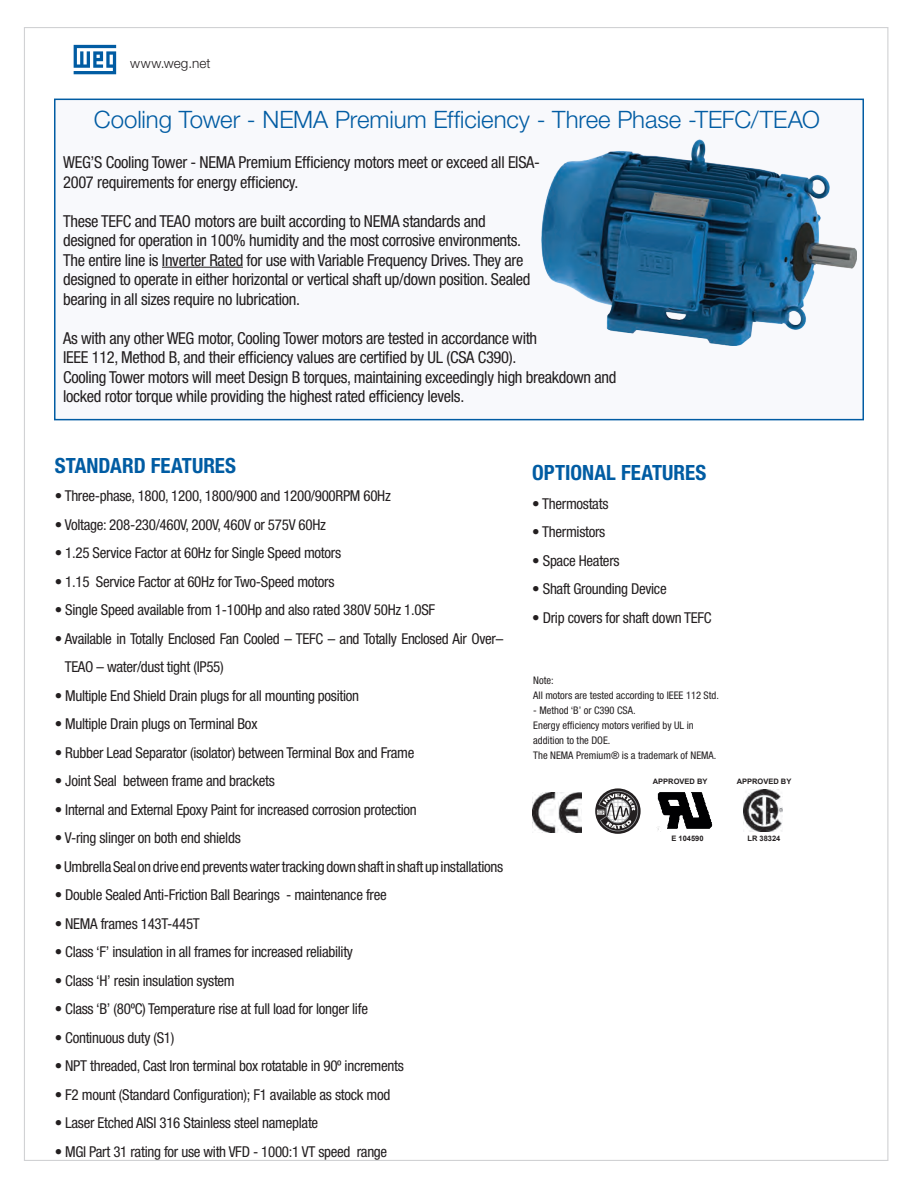
<style>
.page{position:relative;width:918px;height:1188px;background:#fff}
.page>*{position:absolute;margin:0;border:0;box-sizing:border-box;transform-origin:0 0}
.t1{font:300 24px "Helvetica Neue LT Pro";letter-spacing:-.005em;color:#015ca3}
.t2{font:700 condensed 21px "Helvetica Neue LT Pro";color:#015ca3}
.t3{font:condensed 16.5px/19.5px "Helvetica Neue LT Pro";letter-spacing:-.02em;color:#231f20}
.t4{font:condensed 15px/28.5px "Helvetica Neue LT Pro";letter-spacing:-.02em;color:#231f20}
.t5{font:300 13.5px "Helvetica Neue LT Pro";letter-spacing:.015em;color:#231f20}
.t6{font:condensed 10.5px/15px "Helvetica Neue";color:#231f20}
.t7{font:700 7.5px "Arial";color:#231f20}
</style>
<div class="page">
<svg style="left:74px;top:45px;width:42px;height:29px"></svg>
<div style="left:54px;top:99px;width:810px;height:321px;background:#f8f9fc;border:2px solid #015ca3"></div>
<hr style="left:162px;top:267px;width:81px;height:1px;background:#231f20">
<img style="left:743px;top:790px;width:39px;height:42px">
<img style="left:658px;top:792px;width:55px;height:37px">
<svg style="left:595px;top:788px;width:46px;height:46px"></svg>
<svg style="left:597px;top:790px;width:42px;height:42px"></svg>
<div style="left:596px;top:789px;width:44px;height:44px;border:1px solid #231f20;border-radius:50%"></div>
<svg style="left:598px;top:792px;width:39px;height:39px"></svg>
<svg style="left:595px;top:794px;width:40px;height:35px"></svg>
<img style="left:532px;top:792px;width:49px;height:41px">
<img style="left:541px;top:140px;width:316px;height:205px">
<p class="t5" style="left:130px;top:55px;width:82px">www.weg.net</p>
<h1 class="t1" style="left:94px;top:104px;width:728px">Cooling Tower - NEMA Premium Efficiency - Three Phase -TEFC/TEAO</h1>
<p class="t3" style="left:63px;top:152px;width:478px">WEG’S Cooling Tower - NEMA Premium Efficiency motors meet or exceed all EISA-<br>2007 requirements for energy efficiency.</p>
<p class="t3" style="left:63px;top:211px;width:469px">These TEFC and TEAO motors are built according to NEMA standards and designed for operation in 100% humidity and the most corrosive environments.<br>The entire line is Inverter Rated for use with Variable Frequency Drives. They are designed to operate in either horizontal or vertical shaft up/down position. Sealed bearing in all sizes require no lubrication.</p>
<p class="t3" style="left:63px;top:328px;width:555px">As with any other WEG motor, Cooling Tower motors are tested in accordance with<br>IEEE 112, Method B, and their efficiency values are certified by UL (CSA C390).<br>Cooling Tower motors will meet Design B torques, maintaining exceedingly high breakdown and locked rotor torque while providing the highest rated efficiency levels.</p>
<h2 class="t2" style="left:55px;top:453px;width:181px">STANDARD FEATURES</h2>
<p class="t4" style="left:55px;top:482px;width:338px">• Three-phase, 1800, 1200, 1800/900 and 1200/900RPM 60Hz</p>
<p class="t4" style="left:55px;top:510px;width:273px">• Voltage: 208-230/460V, 200V, 460V or 575V 60Hz</p>
<p class="t4" style="left:55px;top:539px;width:288px">• 1.25 Service Factor at 60Hz for Single Speed motors</p>
<p class="t4" style="left:55px;top:567px;width:281px">• 1.15 Service Factor at 60Hz for Two-Speed motors</p>
<p class="t4" style="left:55px;top:596px;width:382px">• Single Speed available from 1-100Hp and also rated 380V 50Hz 1.0SF</p>
<p class="t4" style="left:65px;top:624px;width:440px;text-indent:-10px">• Available in Totally Enclosed Fan Cooled – TEFC – and Totally Enclosed Air Over–<br>TEAO – water/dust tight (IP55)</p>
<p class="t4" style="left:55px;top:681px;width:306px">• Multiple End Shield Drain plugs for all mounting position</p>
<p class="t4" style="left:55px;top:710px;width:204px">• Multiple Drain plugs on Terminal Box</p>
<p class="t4" style="left:55px;top:738px;width:361px">• Rubber Lead Separator (isolator) between Terminal Box and Frame</p>
<p class="t4" style="left:55px;top:767px;width:222px">• Joint Seal between frame and brackets</p>
<p class="t4" style="left:55px;top:795px;width:364px">• Internal and External Epoxy Paint for increased corrosion protection</p>
<p class="t4" style="left:55px;top:824px;width:188px">• V-ring slinger on both end shields</p>
<p class="t4" style="left:55px;top:852px;width:450px">• Umbrella Seal on drive end prevents water tracking down shaft in shaft up installations</p>
<p class="t4" style="left:55px;top:881px;width:334px">• Double Sealed Anti-Friction Ball Bearings - maintenance free</p>
<p class="t4" style="left:55px;top:909px;width:147px">• NEMA frames 143T-445T</p>
<p class="t4" style="left:55px;top:938px;width:300px">• Class ‘F’ insulation in all frames for increased reliability</p>
<p class="t4" style="left:55px;top:966px;width:182px">• Class ‘H’ resin insulation system</p>
<p class="t4" style="left:55px;top:995px;width:315px">• Class ‘B’ (80ºC) Temperature rise at full load for longer life</p>
<p class="t4" style="left:55px;top:1023px;width:121px">• Continuous duty (S1)</p>
<p class="t4" style="left:55px;top:1052px;width:351px">• NPT threaded, Cast Iron terminal box rotatable in 90º increments</p>
<p class="t4" style="left:55px;top:1080px;width:337px">• F2 mount (Standard Configuration); F1 available as stock mod</p>
<p class="t4" style="left:55px;top:1109px;width:265px">• Laser Etched AISI 316 Stainless steel nameplate</p>
<p class="t4" style="left:55px;top:1137px;width:334px">• MGI Part 31 rating for use with VFD - 1000:1 VT speed range</p>
<h2 class="t2" style="left:532px;top:460px;width:174px">OPTIONAL FEATURES</h2>
<p class="t4" style="left:532px;top:489px;width:78px">• Thermostats</p>
<p class="t4" style="left:532px;top:518px;width:75px">• Thermistors</p>
<p class="t4" style="left:532px;top:546px;width:89px">• Space Heaters</p>
<p class="t4" style="left:532px;top:575px;width:136px">• Shaft Grounding Device</p>
<p class="t4" style="left:532px;top:603px;width:181px">• Drip covers for shaft down TEFC</p>
<p class="t6" style="left:533px;top:672px;width:187px">Note:<br>All motors are tested according to IEEE 112 Std.</p>
<p class="t6" style="left:533px;top:702px;width:185px">- Method ‘B’ or C390 CSA.<br>Energy efficiency motors verified by UL in addition to the DOE.<br>The NEMA Premium® is a trademark of NEMA.</p>
<p class="t7" style="left:653px;top:777px;width:56px">APPROVED BY</p>
<p class="t7" style="left:737px;top:777px;width:56px">APPROVED BY</p>
<p class="t7" style="left:671px;top:833px;width:34px">E 104590</p>
<p class="t7" style="left:747px;top:833px;width:34px">LR 38324</p>
</div>
